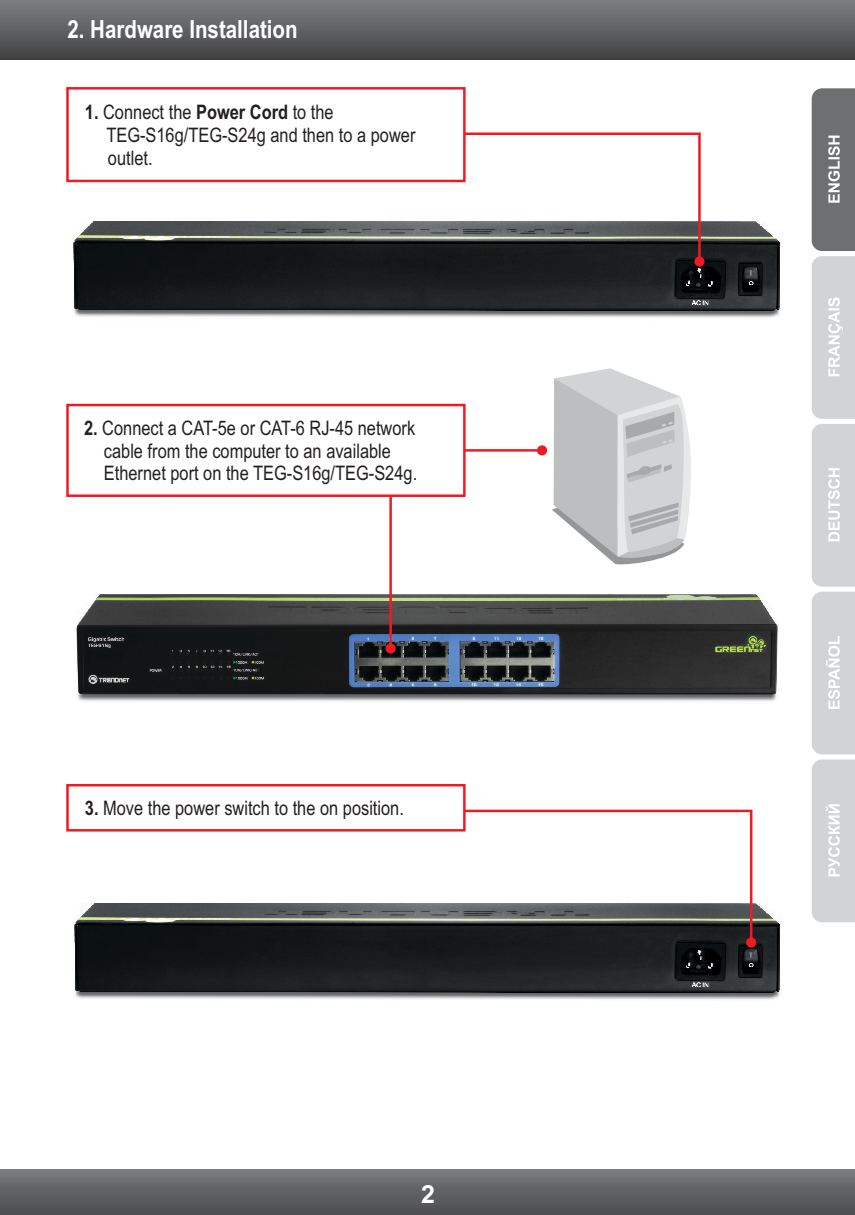
<style>
.page{position:relative;width:855px;height:1215px;background:#fff}
.page>*{position:absolute;margin:0;border:0;box-sizing:border-box;transform-origin:0 0}
.t1{font:700 25px "Arial Narrow";color:#fff}
.t2{font:700 25px "Arial";color:#fff}
.t3{font:20px/22.8px "Arial Narrow";color:#231f20}
.s1{font-weight:700}
</style>
<div class="page">
<svg style="left:812px;top:88px;width:43px;height:666px;background:#bdbfc0"></svg>
<svg style="left:812px;top:760px;width:43px;height:162px;background:#d3d5d6"></svg>
<div style="left:0;top:0;width:855px;height:59px;background:linear-gradient(to bottom,#7d7f82,#434244)"></div>
<div style="left:0;top:1170px;width:855px;height:45px;background:linear-gradient(to bottom,#77797c,#4b4c4e)"></div>
<img style="left:77px;top:595px;width:701px;height:107px">
<svg style="left:66px;top:368px;width:625px;height:285px"></svg>
<img style="left:73px;top:221px;width:709px;height:97px">
<img style="left:73px;top:903px;width:707px;height:97px">
<svg style="left:66px;top:87px;width:639px;height:180px"></svg>
<svg style="left:416px;top:810px;width:340px;height:138px"></svg>
<svg style="left:66px;top:784px;width:401px;height:49px"></svg>
<p class="t1" style="left:68px;top:20px;width:232px">2. Hardware Installation</p>
<p class="t3" style="left:106px;top:103px;width:311px;text-indent:-22px"><span class="s1">1.</span> Connect the <span class="s1">Power Cord</span> to the<br>TEG-S16g/TEG-S24g and then to a power outlet.</p>
<p class="t3" style="left:104px;top:418px;width:315px;text-indent:-20px"><span class="s1">2.</span> Connect a CAT-5e or CAT-6 RJ-45 network cable from the computer to an available<br>Ethernet port on the TEG-S16g/TEG-S24g.</p>
<p class="t3" style="left:85px;top:798px;width:321px"><span class="s1">3.</span> Move the power switch to the on position.</p>
<p class="t2" style="left:421px;top:1185px;width:15px">2</p>
</div>
